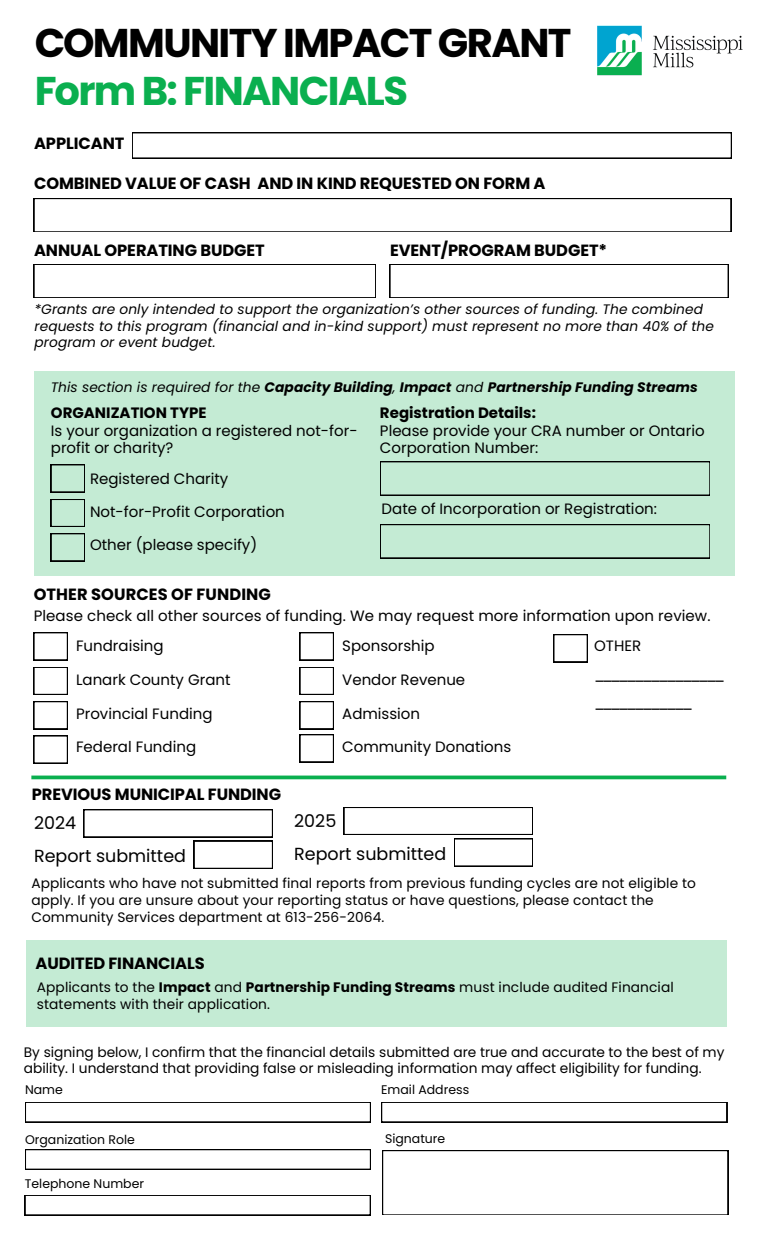
<style>
.page{position:relative;width:765px;height:1260px;background:#fff}
.page>*{position:absolute;margin:0;border:0;box-sizing:border-box;transform-origin:0 0}
.t1{font:700 40.12px "Poppins";letter-spacing:-.04em;color:#000}
.t2{font:700 40.12px "Poppins";letter-spacing:-.04em;color:#0aaf4f}
.t3{font:17.5px/32.8px "Poppins";color:#000}
.t4{font:700 16.25px "Poppins";letter-spacing:-.005em;color:#000}
.t5{font:15px/17.8px "Poppins";color:#000}
.t6{font:13.75px/16.9px "Poppins";letter-spacing:.005em;color:#000}
.t7{font:italic 13.75px/16.9px "Poppins";letter-spacing:.005em;color:#000}
.t8{font:italic 700 13.75px "Poppins";letter-spacing:.005em;color:#000}
.t9{font:12.5px "Poppins";color:#000}
.s1{font-weight:400}
.s2{font-weight:700}
</style>
<div class="page">
<img style="left:597px;top:25px;width:146px;height:51px">
<svg style="left:300px;top:632px;width:34px;height:28px"></svg>
<svg style="left:300px;top:667px;width:34px;height:28px"></svg>
<svg style="left:34px;top:632px;width:33px;height:28px"></svg>
<svg style="left:34px;top:667px;width:33px;height:28px"></svg>
<svg style="left:34px;top:701px;width:33px;height:28px"></svg>
<svg style="left:34px;top:198px;width:697px;height:34px"></svg>
<svg style="left:132px;top:133px;width:600px;height:25px"></svg>
<svg style="left:554px;top:634px;width:33px;height:28px"></svg>
<svg style="left:34px;top:264px;width:342px;height:34px"></svg>
<svg style="left:34px;top:736px;width:33px;height:27px"></svg>
<svg style="left:300px;top:701px;width:34px;height:61px"></svg>
<svg style="left:84px;top:809px;width:189px;height:60px"></svg>
<svg style="left:344px;top:807px;width:189px;height:59px"></svg>
<hr style="left:31px;top:776px;width:695px;height:3px;background:#0aaf4f">
<div style="left:26px;top:940px;width:700px;height:87px;background:#c4ebd4"></div>
<svg style="left:390px;top:264px;width:339px;height:34px"></svg>
<div style="left:34px;top:371px;width:700px;height:204px;background:#c4ebd4"></div>
<svg style="left:51px;top:465px;width:34px;height:27px"></svg>
<svg style="left:51px;top:499px;width:34px;height:28px"></svg>
<svg style="left:51px;top:533px;width:34px;height:28px"></svg>
<svg style="left:380px;top:461px;width:330px;height:34px"></svg>
<svg style="left:380px;top:524px;width:330px;height:34px"></svg>
<svg style="left:25px;top:1102px;width:346px;height:20px"></svg>
<svg style="left:25px;top:1195px;width:346px;height:20px"></svg>
<svg style="left:381px;top:1102px;width:346px;height:20px"></svg>
<svg style="left:382px;top:1150px;width:346px;height:65px"></svg>
<svg style="left:25px;top:1149px;width:346px;height:21px"></svg>
<h1 class="t1" style="left:34px;top:15px;width:539px">COMMUNITY IMPACT GRANT</h1>
<h1 class="t2" style="left:34px;top:63px;width:376px">Form B: FINANCIALS</h1>
<h1 class="t4" style="left:34px;top:132px;width:92px">APPLICANT</h1>
<h5 class="t4" style="left:34px;top:172px;width:513px">COMBINED VALUE OF CASH AND IN KIND REQUESTED ON FORM A</h5>
<h5 class="t4" style="left:34px;top:239px;width:232px">ANNUAL OPERATING BUDGET</h5>
<h2 class="t4" style="left:390px;top:239px;width:219px">EVENT/PROGRAM BUDGET*</h2>
<h2 class="t7" style="left:35px;top:300px;width:681px">*Grants are only intended to support the organization’s other sources of funding. The combined requests to this program (financial and in-kind support) must represent no more than 40% of the program or event budget.</h2>
<h5 class="t8" style="left:51px;top:377px;width:649px"><span class="s1">This section is required for the</span> Capacity Building<span class="s1">,</span> Impact <span class="s1">and</span> Partnership Funding Streams</h5>
<h2 class="t5" style="left:51px;top:404px;width:308px"><span class="s2">ORGANIZATION TYPE<br></span>Is your organization a registered not-for&shy;profit or charity?</h2>
<h5 class="t5" style="left:90px;top:463px;width:196px;line-height:32.8px">Registered Charity<br>Not-for-Profit Corporation<br>Other (please specify)</h5>
<h5 class="t5" style="left:380px;top:404px;width:326px"><span class="s2">Registration Details:<br></span>Please provide your CRA number or Ontario<br>Corporation Number:</h5>
<h5 class="t5" style="left:382px;top:500px;width:277px">Date of Incorporation or Registration:</h5>
<h5 class="t4" style="left:34px;top:583px;width:239px">OTHER SOURCES OF FUNDING</h5>
<h5 class="t5" style="left:34px;top:607px;width:678px">Please check all other sources of funding. We may request more information upon review.</h5>
<h5 class="t5" style="left:76px;top:637px;width:89px">Fundraising</h5>
<h5 class="t5" style="left:76px;top:671px;width:156px">Lanark County Grant</h5>
<h5 class="t5" style="left:76px;top:704px;width:138px">Provincial Funding</h5>
<h5 class="t5" style="left:76px;top:738px;width:122px">Federal Funding</h5>
<h4 class="t4" style="left:32px;top:783px;width:251px">PREVIOUS MUNICIPAL FUNDING</h4>
<p class="t5" style="left:342px;top:637px;width:94px">Sponsorship</p>
<p class="t5" style="left:342px;top:671px;width:125px">Vendor Revenue</p>
<p class="t5" style="left:342px;top:704px;width:79px">Admission</p>
<p class="t5" style="left:342px;top:738px;width:171px">Community Donations</p>
<h2 class="t3" style="left:34px;top:807px;width:153px">2024<br>Report submitted</h2>
<h2 class="t3" style="left:294px;top:804px;width:153px">2025<br>Report submitted</h2>
<h5 class="t5" style="left:594px;top:632px;width:132px;line-height:28.1px">OTHER ________________ ____________</h5>
<p class="t6" style="left:31px;top:875px;width:666px">Applicants who have not submitted final reports from previous funding cycles are not eligible to apply. If you are unsure about your reporting status or have questions, please contact the<br>Community Services department at 613-256-2064.</p>
<h3 class="t4" style="left:36px;top:952px;width:171px">AUDITED FINANCIALS</h3>
<h3 class="t6" style="left:37px;top:979px;width:638px">Applicants to the <span class="s2">Impact</span> and <span class="s2">Partnership Funding Streams</span> must include audited Financial statements with their application.</h3>
<h2 class="t6" style="left:24px;top:1044px;width:702px;line-height:16px">By signing below, I confirm that the financial details submitted are true and accurate to the best of my ability. I understand that providing false or misleading information may affect eligibility for funding.</h2>
<p class="t9" style="left:25px;top:1081px;width:39px">Name</p>
<p class="t9" style="left:381px;top:1081px;width:89px">Email Address</p>
<p class="t9" style="left:25px;top:1131px;width:111px">Organization Role</p>
<h5 class="t9" style="left:385px;top:1130px;width:62px">Signature</h5>
<h5 class="t9" style="left:25px;top:1175px;width:121px">Telephone Number</h5>
</div>
